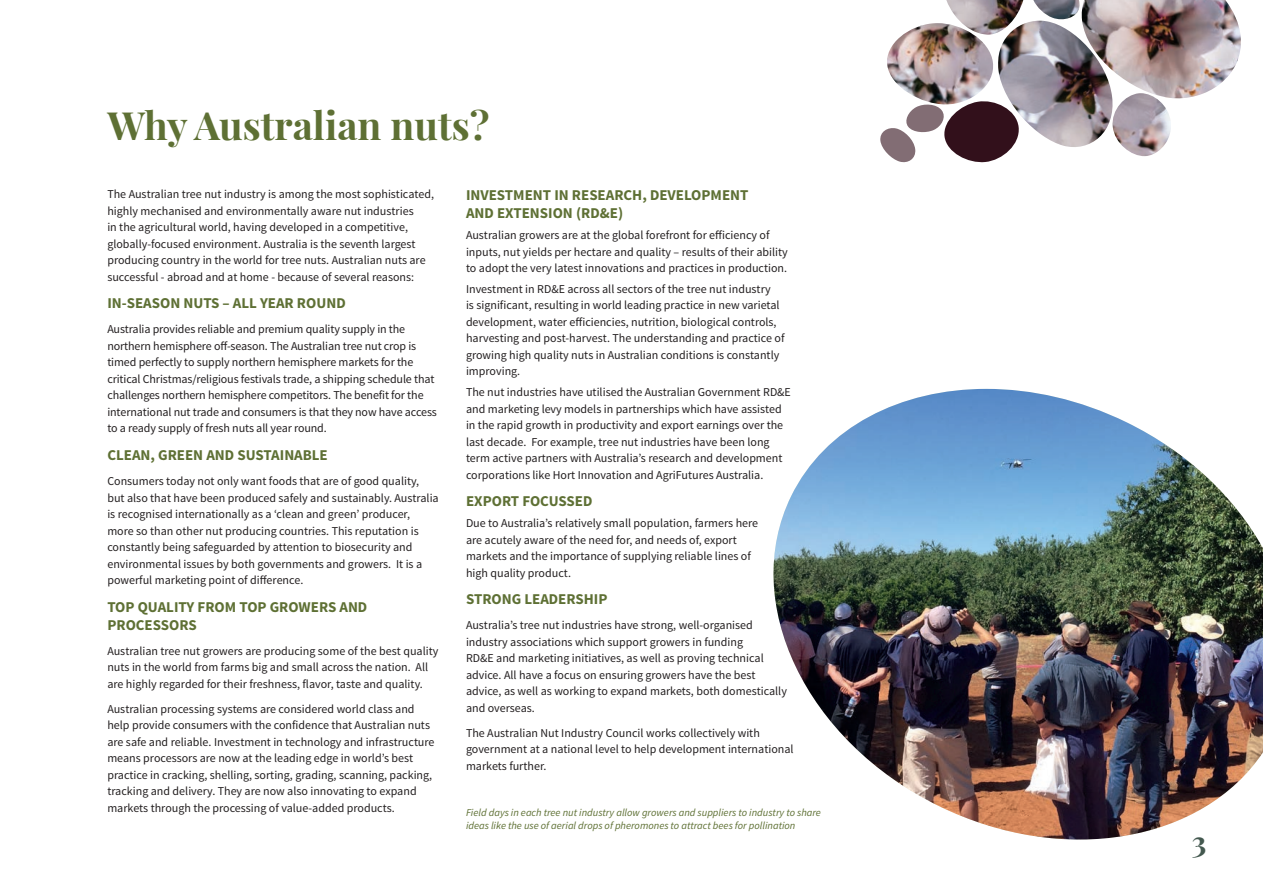
<style>
.page{position:relative;width:1263px;height:893px;background:#fff}
.page>*{position:absolute;margin:0;border:0;box-sizing:border-box;transform-origin:0 0}
.t1{font:700 39px "Playfair Display";color:#5e7034}
.t2{font:700 30px "Playfair Display";color:#43584f}
.t3{font:700 15px/18px "Source Sans Pro";color:#5e7034}
.t4{font:12px/16.5px "Source Sans Pro";color:#231f20}
.t5{font:italic 10.5px/13.5px "Source Sans Pro";color:#5e7034}
</style>
<div class="page">
<img style="left:1021px;top:104px;width:150px;height:52px">
<img style="left:887px;top:0;width:354px;height:104px">
<svg style="left:880px;top:99px;width:141px;height:64px"></svg>
<img style="left:773px;top:389px;width:490px;height:451px">
<h1 class="t1" style="left:107px;top:101px;width:384px">Why Australian nuts?</h1>
<p class="t4" style="left:107px;top:186px;width:328px">The Australian tree nut industry is among the most sophisticated, highly mechanised and environmentally aware nut industries<br>in the agricultural world, having developed in a competitive, globally-focused environment. Australia is the seventh largest producing country in the world for tree nuts. Australian nuts are successful - abroad and at home - because of several reasons:</p>
<p class="t3" style="left:107px;top:295px;width:240px">IN-SEASON NUTS – ALL YEAR ROUND</p>
<p class="t4" style="left:107px;top:321px;width:331px">Australia provides reliable and premium quality supply in the northern hemisphere off-season. The Australian tree nut crop is timed perfectly to supply northern hemisphere markets for the critical Christmas/religious festivals trade, a shipping schedule that challenges northern hemisphere competitors. The benefit for the international nut trade and consumers is that they now have access to a ready supply of fresh nuts all year round.</p>
<p class="t3" style="left:107px;top:447px;width:222px">CLEAN, GREEN AND SUSTAINABLE</p>
<p class="t4" style="left:107px;top:473px;width:333px">Consumers today not only want foods that are of good quality, but also that have been produced safely and sustainably. Australia is recognised internationally as a ‘clean and green’ producer, more so than other nut producing countries. This reputation is constantly being safeguarded by attention to biosecurity and environmental issues by both governments and growers. It is a powerful marketing point of difference.</p>
<p class="t3" style="left:107px;top:598px;width:261px">TOP QUALITY FROM TOP GROWERS AND<br>PROCESSORS</p>
<p class="t4" style="left:107px;top:643px;width:332px">Australian tree nut growers are producing some of the best quality nuts in the world from farms big and small across the nation. All are highly regarded for their freshness, flavor, taste and quality.</p>
<p class="t4" style="left:107px;top:701px;width:329px">Australian processing systems are considered world class and help provide consumers with the confidence that Australian nuts are safe and reliable. Investment in technology and infrastructure means processors are now at the leading edge in world’s best practice in cracking, shelling, sorting, grading, scanning, packing, tracking and delivery. They are now also innovating to expand markets through the processing of value-added products.</p>
<p class="t3" style="left:466px;top:187px;width:284px">INVESTMENT IN RESEARCH, DEVELOPMENT<br>AND EXTENSION (RD&amp;E)</p>
<p class="t4" style="left:466px;top:227px;width:323px">Australian growers are at the global forefront for efficiency of inputs, nut yields per hectare and quality – results of their ability to adopt the very latest innovations and practices in production.</p>
<p class="t4" style="left:466px;top:281px;width:320px">Investment in RD&amp;E across all sectors of the tree nut industry<br>is significant, resulting in world leading practice in new varietal development, water efficiencies, nutrition, biological controls, harvesting and post-harvest. The understanding and practice of growing high quality nuts in Australian conditions is constantly improving.</p>
<p class="t4" style="left:466px;top:384px;width:326px">The nut industries have utilised the Australian Government RD&amp;E and marketing levy models in partnerships which have assisted in the rapid growth in productivity and export earnings over the last decade. For example, tree nut industries have been long term active partners with Australia’s research and development corporations like Hort Innovation and AgriFutures Australia.</p>
<p class="t3" style="left:466px;top:493px;width:128px">EXPORT FOCUSSED</p>
<p class="t4" style="left:466px;top:515px;width:294px">Due to Australia’s relatively small population, farmers here are acutely aware of the need for, and needs of, export markets and the importance of supplying reliable lines of high quality product.</p>
<p class="t3" style="left:466px;top:591px;width:143px">STRONG LEADERSHIP</p>
<p class="t4" style="left:466px;top:617px;width:322px">Australia’s tree nut industries have strong, well-organised industry associations which support growers in funding<br>RD&amp;E and marketing initiatives, as well as proving technical advice. All have a focus on ensuring growers have the best advice, as well as working to expand markets, both domestically and overseas.</p>
<p class="t4" style="left:466px;top:725px;width:329px">The Australian Nut Industry Council works collectively with government at a national level to help development international markets further.</p>
<p class="t5" style="left:466px;top:805px;width:356px">Field days in each tree nut industry allow growers and suppliers to industry to share ideas like the use of aerial drops of pheromones to attract bees for pollination</p>
<h2 class="t2" style="left:1192px;top:823px;width:16px">3</h2>
</div>
